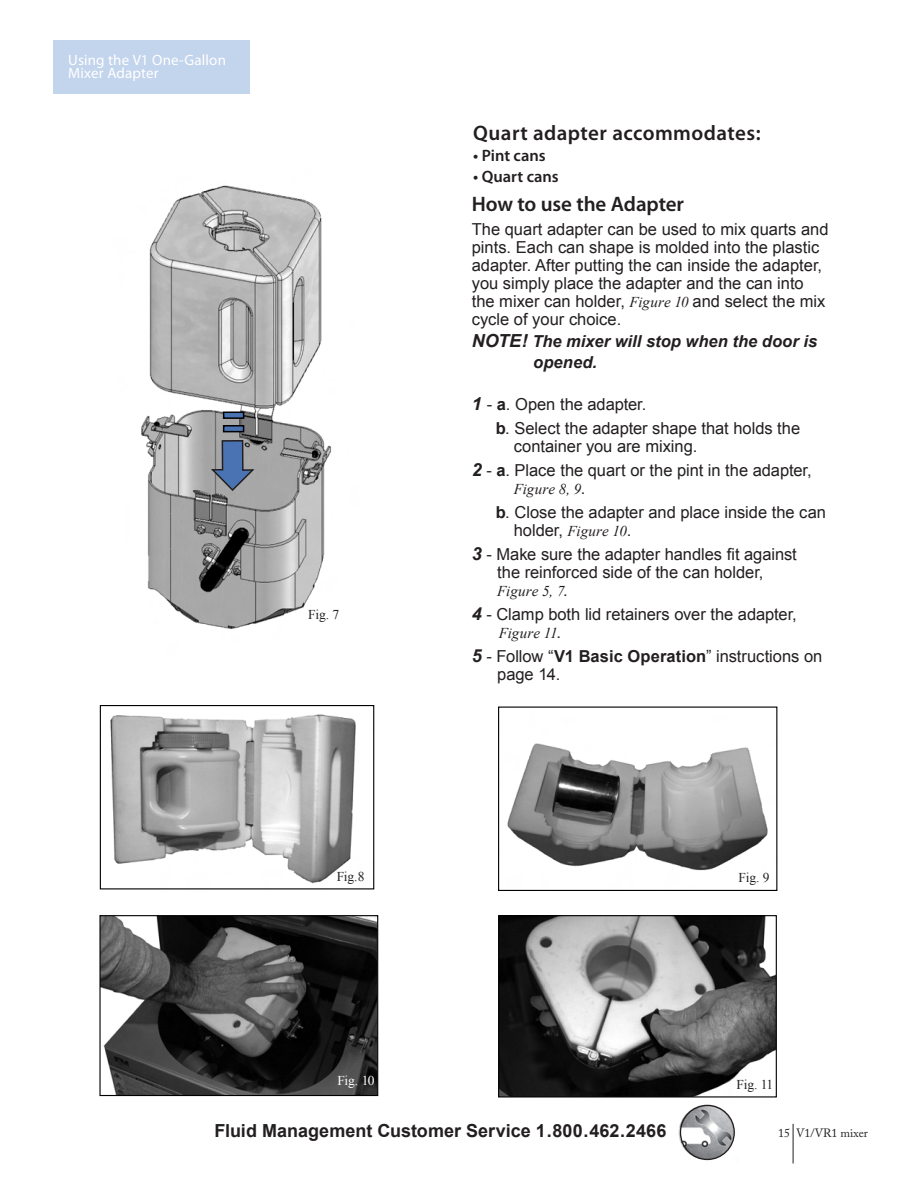
<style>
.page{position:relative;width:918px;height:1188px;background:#fff}
.page>*{position:absolute;margin:0;border:0;box-sizing:border-box;transform-origin:0 0}
.t1{font:600 21px "Myriad Pro";letter-spacing:.01em;color:#231f20}
.t2{font:700 18px "Arial";color:#231f20}
.t3{font:16.5px/18px "Arial";color:#231f20}
.t4{font:italic 700 16.5px/21px "Arial";letter-spacing:.005em;color:#231f20}
.t5{font:600 16.5px "Myriad Pro";color:#231f20}
.t6{font:15px/13.5px "Myriad Pro";letter-spacing:.01em;color:#fff}
.t7{font:italic 15px "Times New Roman";color:#231f20}
.t8{font:13.5px "Times New Roman";letter-spacing:-.025em;color:#231f20}
.t9{font:13.5px "Times New Roman";color:#fff}
.t10{font:12px "Adobe Caslon Pro";color:#231f20}
.s1{font-family:"Times New Roman";font-style:italic;font-size:15px}
.s2{font-size:18px}
.s3{font-weight:700;font-style:italic;font-size:18px}
.s4{font-weight:700}
.s5{font-family:"Arial";font-style:normal;font-size:16.5px}
</style>
<div class="page">
<img style="left:678px;top:1104px;width:57px;height:57px">
<div style="left:680px;top:1105px;width:55px;height:55px;border:1px solid #231f20;border-radius:50%"></div>
<hr style="left:793px;top:1124px;width:1px;height:39px;background:#231f20">
<div style="left:53px;top:40px;width:197px;height:54px;background:#c3d4ed"></div>
<img style="left:141px;top:185px;width:190px;height:444px">
<svg style="left:209px;top:439px;width:46px;height:53px;background:#75839a"></svg>
<div style="left:224px;top:426px;width:20px;height:6px;background:#4a73b3"></div>
<div style="left:223px;top:425px;width:21px;height:7px;border:1px solid #000"></div>
<div style="left:224px;top:412px;width:20px;height:6px;background:#4a73b3"></div>
<div style="left:223px;top:412px;width:21px;height:7px;border:1px solid #000"></div>
<img style="left:110px;top:714px;width:246px;height:170px">
<div style="left:100px;top:705px;width:274px;height:184px;border:1px solid #000"></div>
<img style="left:101px;top:917px;width:275px;height:177px">
<div style="left:99px;top:915px;width:279px;height:181px;border:1px solid #000"></div>
<img style="left:507px;top:743px;width:261px;height:128px">
<div style="left:498px;top:707px;width:279px;height:184px;border:1px solid #000"></div>
<img style="left:500px;top:917px;width:275px;height:179px">
<div style="left:498px;top:915px;width:279px;height:183px;border:1px solid #000"></div>
<p class="t6" style="left:68px;top:53px;width:159px">Using the V1 One-Gallon<br>Mixer Adapter</p>
<p class="t8" style="left:308px;top:605px;width:33px">Fig. 7</p>
<p class="t8" style="left:337px;top:868px;width:29px">Fig.8</p>
<p class="t9" style="left:337px;top:1072px;width:39px">Fig. 10</p>
<p class="t1" style="left:473px;top:122px;width:289px">Quart adapter accommodates:</p>
<p class="t5" style="left:473px;top:147px;width:74px">• Pint cans</p>
<p class="t5" style="left:473px;top:168px;width:87px">• Quart cans</p>
<p class="t1" style="left:472px;top:192px;width:214px">How to use the Adapter</p>
<p class="t3" style="left:472px;top:220px;width:358px">The quart adapter can be used to mix quarts and pints. Each can shape is molded into the plastic adapter. After putting the can inside the adapter, you simply place the adapter and the can into the mixer can holder, <span class="s1">Figure 10</span> and select the mix cycle of your choice.</p>
<p class="t4" style="left:533px;top:331px;width:285px;text-indent:-62px"><span class="s2">NOTE!</span> The mixer will stop when the door is opened.</p>
<p class="t3" style="left:496px;top:393px;width:306px;line-height:24px;text-indent:-24px"><span class="s3">1</span> - <span class="s4">a</span>. Open the adapter.<br><span class="s4">b</span>. Select the adapter shape that holds the</p>
<p class="t3" style="left:472px;top:435px;width:341px;line-height:24px;text-indent:42px">container you are mixing.<br><span class="s3">2</span> - <span class="s4">a</span>. Place the quart or the pint in the adapter,</p>
<p class="t7" style="left:514px;top:479px;width:73px">Figure 8, 9<span class="s5">.</span></p>
<p class="t3" style="left:514px;top:504px;width:314px;text-indent:-18px"><span class="s4">b</span>. Close the adapter and place inside the can holder, <span class="s1">Figure 10</span>.</p>
<p class="t3" style="left:472px;top:546px;width:327px;text-align:center"><span class="s3">3</span> - Make sure the adapter handles fit against the reinforced side of the can holder,</p>
<p class="t7" style="left:497px;top:581px;width:72px">Figure 5, 7<span class="s5">.</span></p>
<p class="t3" style="left:472px;top:606px;width:326px"><span class="s3">4</span> - Clamp both lid retainers over the adapter,</p>
<p class="t7" style="left:499px;top:623px;width:64px">Figure 11<span class="s5">.</span></p>
<p class="t3" style="left:497px;top:648px;width:327px;text-indent:-25px"><span class="s3">5</span> - Follow “<span class="s4">V1 Basic Operation</span>” instructions on page 14.</p>
<p class="t8" style="left:739px;top:868px;width:33px">Fig. 9</p>
<p class="t8" style="left:737px;top:1076px;width:38px">Fig. 11</p>
<p class="t2" style="left:214px;top:1119px;width:453px">Fluid Management Customer Service 1 . 800 . 462 . 2466</p>
<p class="t10" style="left:778px;top:1126px;width:91px">15 V1/VR1 mixer</p>
</div>
